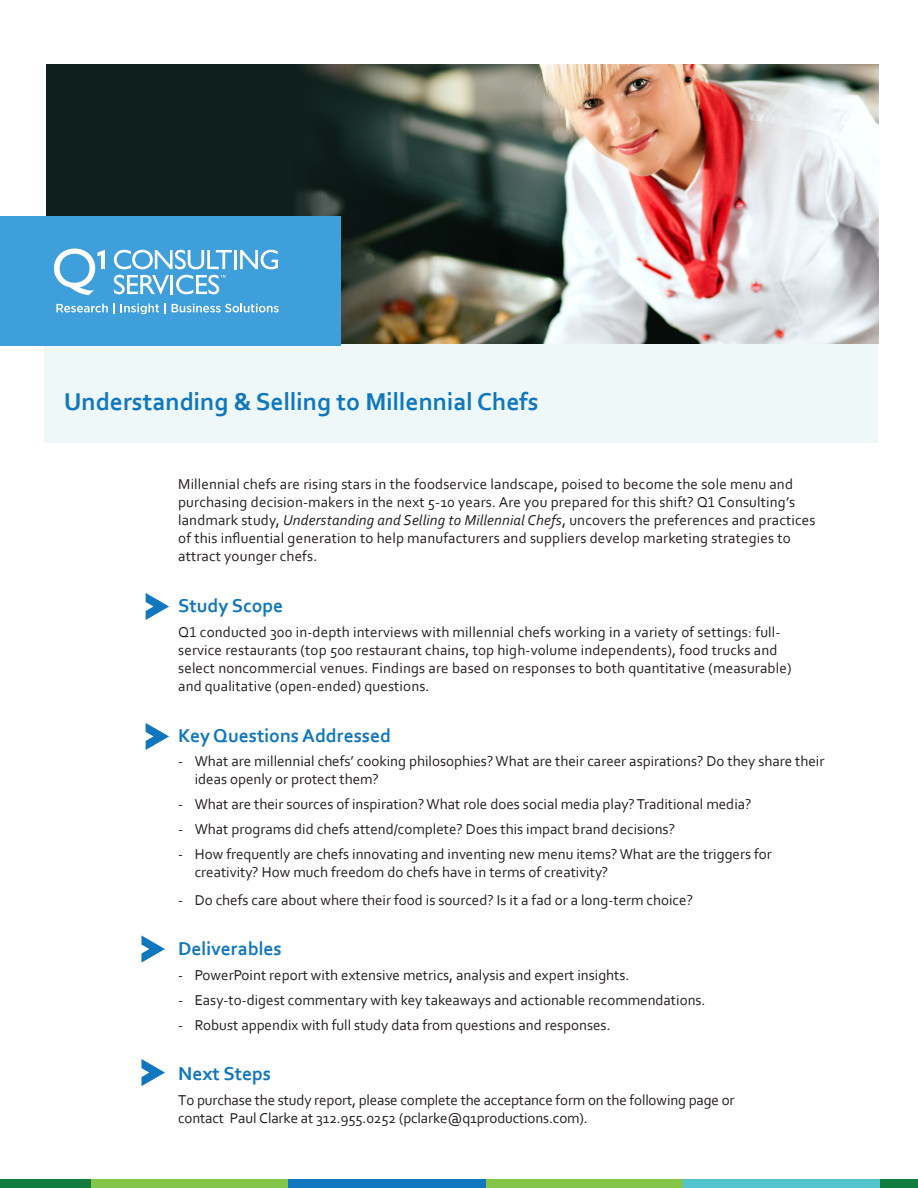
<style>
.page{position:relative;width:918px;height:1188px;background:#fff}
.page>*{position:absolute;margin:0;border:0;box-sizing:border-box;transform-origin:0 0}
.t1{font:700 25.5px "Corbel";color:#1077be}
.t2{font:700 19.5px "Corbel";color:#1077be}
.t3{font:15px/18px "Corbel";color:#231f20}
.s1{font-style:italic}
</style>
<div class="page">
<svg style="left:146px;top:593px;width:23px;height:27px"></svg>
<svg style="left:146px;top:723px;width:23px;height:27px"></svg>
<div style="left:44px;top:311px;width:834px;height:132px;background:#eef8f9"></div>
<div style="left:47px;top:65px;width:831px;height:279px;background:#0f1f1c"></div>
<img style="left:298px;top:65px;width:580px;height:279px">
<div style="left:0;top:216px;width:340px;height:130px;background:#3f9fdb"></div>
<svg style="left:56px;top:304px;width:52px;height:8px"></svg>
<svg style="left:121px;top:303px;width:45px;height:11px"></svg>
<svg style="left:172px;top:304px;width:107px;height:8px"></svg>
<svg style="left:54px;top:249px;width:51px;height:46px"></svg>
<svg style="left:114px;top:250px;width:118px;height:19px"></svg>
<hr style="left:234px;top:250px;width:3px;height:19px;background:#fff">
<svg style="left:240px;top:250px;width:38px;height:19px"></svg>
<svg style="left:114px;top:275px;width:112px;height:19px"></svg>
<svg style="left:141px;top:935px;width:24px;height:28px"></svg>
<svg style="left:141px;top:1059px;width:24px;height:27px"></svg>
<div style="left:880px;top:1179px;width:38px;height:9px;background:#127c3e"></div>
<div style="left:682px;top:1179px;width:198px;height:9px;background:#54c5cf"></div>
<div style="left:485px;top:1179px;width:197px;height:9px;background:#85c549"></div>
<div style="left:288px;top:1179px;width:197px;height:9px;background:#1077be"></div>
<div style="left:91px;top:1179px;width:197px;height:9px;background:#85c549"></div>
<div style="left:0;top:1179px;width:91px;height:9px;background:#127c3e"></div>
<p class="t1" style="left:64px;top:386px;width:476px">Understanding &amp; Selling to Millennial Chefs</p>
<p class="t3" style="left:178px;top:475px;width:639px">Millennial chefs are rising stars in the foodservice landscape, poised to become the sole menu and purchasing decision-makers in the next 5-10 years. Are you prepared for this shift? Q1 Consulting’s landmark study, <span class="s1">Understanding and Selling to Millennial Chefs</span>, uncovers the preferences and practices of this influential generation to help manufacturers and suppliers develop marketing strategies to attract younger chefs.</p>
<p class="t2" style="left:178px;top:594px;width:107px">Study Scope</p>
<p class="t3" style="left:178px;top:623px;width:615px">Q1 conducted 300 in-depth interviews with millennial chefs working in a variety of settings: full&shy;service restaurants (top 500 restaurant chains, top high-volume independents), food trucks and select noncommercial venues. Findings are based on responses to both quantitative (measurable) and qualitative (open-ended) questions.</p>
<p class="t2" style="left:178px;top:723px;width:214px">Key Questions Addressed</p>
<p class="t3" style="left:195px;top:752px;width:631px;text-indent:-16px">- What are millennial chefs’ cooking philosophies? What are their career aspirations? Do they share their ideas openly or protect them?</p>
<p class="t3" style="left:178px;top:795px;width:575px">- What are their sources of inspiration? What role does social media play? Traditional media?</p>
<p class="t3" style="left:178px;top:819px;width:498px">- What programs did chefs attend/complete? Does this impact brand decisions?</p>
<p class="t3" style="left:195px;top:844px;width:579px;text-indent:-16px">- How frequently are chefs innovating and inventing new menu items? What are the triggers for creativity? How much freedom do chefs have in terms of creativity?</p>
<p class="t3" style="left:178px;top:891px;width:516px">- Do chefs care about where their food is sourced? Is it a fad or a long-term choice?</p>
<p class="t2" style="left:178px;top:937px;width:105px">Deliverables</p>
<p class="t3" style="left:178px;top:966px;width:453px">- PowerPoint report with extensive metrics, analysis and expert insights.</p>
<p class="t3" style="left:178px;top:990px;width:529px">- Easy-to-digest commentary with key takeaways and actionable recommendations.</p>
<p class="t3" style="left:178px;top:1015px;width:434px">- Robust appendix with full study data from questions and responses.</p>
<p class="t2" style="left:178px;top:1061px;width:94px">Next Steps</p>
<p class="t3" style="left:178px;top:1090px;width:558px">To purchase the study report, please complete the acceptance form on the following page or contact Paul Clarke at 312.955.0252 (pclarke@q1productions.com).</p>
</div>
